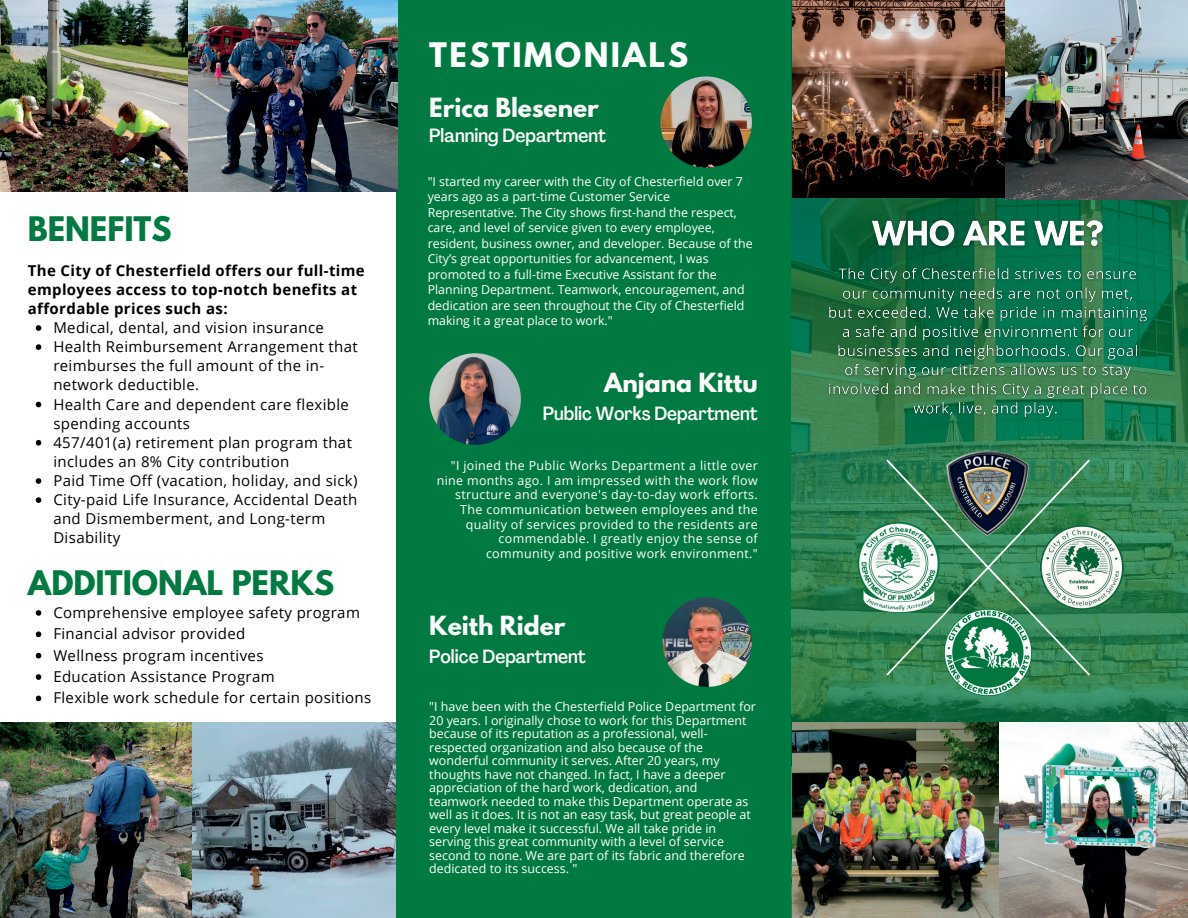
<style>
.page{position:relative;width:1188px;height:918px;background:#fff}
.page>*{position:absolute;margin:0;border:0;box-sizing:border-box;transform-origin:0 0}
.t1{font:700 30px "League Spartan";color:#007a40}
.t2{font:700 30px "League Spartan";letter-spacing:.08em;color:#fff}
.t3{font:700 23.4px "League Spartan";color:#fff}
.t4{font:500 condensed 18.9px "Agrandir";color:#fff}
.t5{font:15px/19.2px "Open Sans";letter-spacing:.025em;color:#000}
.t6{font:700 15px/19.2px "Open Sans";letter-spacing:.025em;color:#000}
.t7{font:12.45px/13.5px "Open Sans";color:#fff}
.t8{font:12.45px/14.5px "Open Sans";letter-spacing:.03em;color:#fff;text-align:right}
</style>
<div class="page">
<div style="left:396px;top:0;width:396px;height:918px;background:#007a40"></div>
<img style="left:791px;top:0;width:397px;height:918px">
<img style="left:661px;top:76px;width:91px;height:92px;border-radius:50%">
<img style="left:429px;top:353px;width:92px;height:92px;border-radius:50%">
<img style="left:662px;top:597px;width:90px;height:90px;border-radius:50%">
<img style="left:0;top:0;width:189px;height:191px">
<img style="left:189px;top:0;width:209px;height:191px">
<img style="left:792px;top:0;width:213px;height:198px">
<img style="left:1005px;top:0;width:183px;height:200px">
<img style="left:792px;top:722px;width:396px;height:196px">
<img style="left:0;top:722px;width:396px;height:196px">
<img style="left:852px;top:523px;width:34px;height:90px">
<img style="left:942px;top:447px;width:92px;height:13px">
<img style="left:945px;top:676px;width:86px;height:20px">
<img style="left:1090px;top:526px;width:34px;height:83px">
<svg style="left:886px;top:460px;width:204px;height:216px;background:#569371"></svg>
<svg style="left:36px;top:325px;width:5px;height:6px"></svg>
<svg style="left:36px;top:344px;width:5px;height:6px"></svg>
<svg style="left:36px;top:402px;width:5px;height:5px"></svg>
<svg style="left:36px;top:440px;width:5px;height:6px"></svg>
<svg style="left:36px;top:478px;width:5px;height:6px"></svg>
<svg style="left:36px;top:497px;width:5px;height:6px"></svg>
<img style="left:863px;top:212px;width:248px;height:47px">
<img style="left:824px;top:259px;width:329px;height:165px">
<svg style="left:36px;top:610px;width:5px;height:6px"></svg>
<svg style="left:36px;top:631px;width:5px;height:6px"></svg>
<svg style="left:36px;top:653px;width:5px;height:5px"></svg>
<svg style="left:36px;top:674px;width:5px;height:6px"></svg>
<svg style="left:36px;top:696px;width:5px;height:5px"></svg>
<h1 class="t1" style="left:28px;top:214px;width:145px">BENEFITS</h1>
<p class="t6" style="left:28px;top:260px;width:338px">The City of Chesterfield offers our full-time employees access to top-notch benefits at affordable prices such as:</p>
<p class="t5" style="left:53px;top:318px;width:306px">Medical, dental, and vision insurance Health Reimbursement Arrangement that reimburses the full amount of the in&shy;network deductible.<br>Health Care and dependent care flexible spending accounts<br>457/401(a) retirement plan program that includes an 8% City contribution<br>Paid Time Off (vacation, holiday, and sick)<br>City-paid Life Insurance, Accidental Death and Dismemberment, and Long-term Disability</p>
<h1 class="t1" style="left:28px;top:568px;width:308px">ADDITIONAL PERKS</h1>
<p class="t5" style="left:53px;top:602px;width:320px;line-height:21.3px">Comprehensive employee safety program Financial advisor provided<br>Wellness program incentives<br>Education Assistance Program<br>Flexible work schedule for certain positions</p>
<h1 class="t2" style="left:429px;top:40px;width:260px">TESTIMONIALS</h1>
<h2 class="t3" style="left:429px;top:96px;width:171px">Erica Blesener</h2>
<h3 class="t4" style="left:429px;top:128px;width:178px">Planning Department</h3>
<p class="t7" style="left:428px;top:173px;width:327px;line-height:15.5px">"I started my career with the City of Chesterfield over 7 years ago as a part-time Customer Service Representative. The City shows first-hand the respect, care, and level of service given to every employee, resident, business owner, and developer. Because of the City’s great opportunities for advancement, I was promoted to a full-time Executive Assistant for the Planning Department. Teamwork, encouragement, and dedication are seen throughout the City of Chesterfield making it a great place to work."</p>
<h2 class="t3" style="left:604px;top:371px;width:155px">Anjana Kittu</h2>
<h3 class="t4" style="left:543px;top:406px;width:216px">Public Works Department</h3>
<p class="t8" style="left:437px;top:458px;width:323px">"I joined the Public Works Department a little over nine months ago. I am impressed with the work flow structure and everyone's day-to-day work efforts.<br>The communication between employees and the quality of services provided to the residents are commendable. I greatly enjoy the sense of community and positive work environment."</p>
<h2 class="t3" style="left:429px;top:614px;width:138px">Keith Rider</h2>
<h3 class="t4" style="left:429px;top:649px;width:158px">Police Department</h3>
<p class="t7" style="left:429px;top:700px;width:328px">"I have been with the Chesterfield Police Department for 20 years. I originally chose to work for this Department because of its reputation as a professional, well&shy;respected organization and also because of the wonderful community it serves. After 20 years, my thoughts have not changed. In fact, I have a deeper appreciation of the hard work, dedication, and teamwork needed to make this Department operate as well as it does. It is not an easy task, but great people at every level make it successful. We all take pride in serving this great community with a level of service second to none. We are part of its fabric and therefore dedicated to its success. "</p>
</div>
